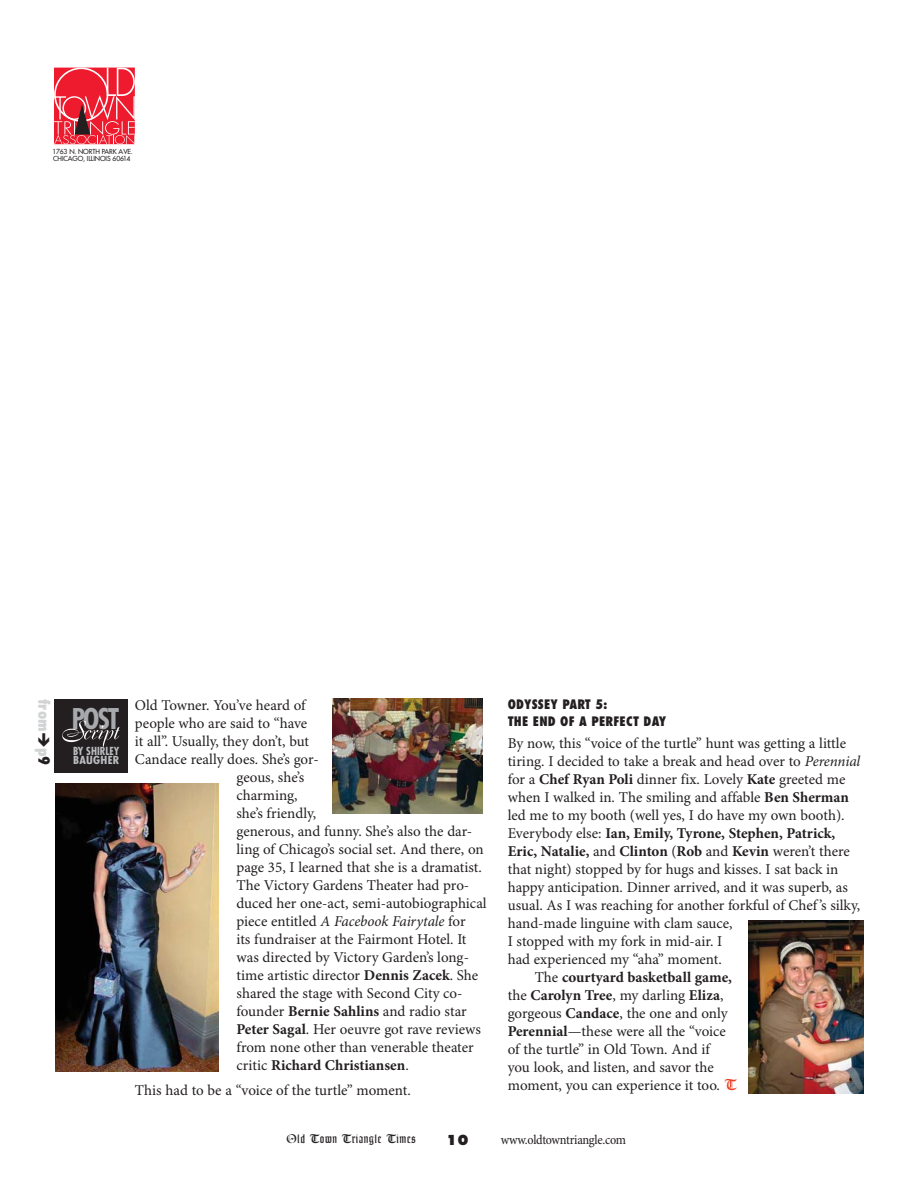
<style>
.page{position:relative;width:918px;height:1188px;background:#fff}
.page>*{position:absolute;margin:0;border:0;box-sizing:border-box;transform-origin:0 0}
.t1{font:700 condensed 27.75px "Futura Std";color:#a7a9ac}
.t2{font:15px "Minion Pro";color:#231f20}
.t3{font:700 15px "Minion Pro";color:#231f20}
.t4{font:italic 15px "Minion Pro";letter-spacing:-.01em;color:#231f20}
.t5{font:800 condensed 15px "Futura Std";color:#d1d3d4}
.t6{font:condensed 13.5px "Minion Pro";letter-spacing:-.02em;color:#231f20}
.t7{font:800 13.5px "Futura Std";color:#231f20}
.t8{font:800 condensed 12.75px/16.5px "Futura Std";letter-spacing:.01em;color:#231f20}
.t9{font:12px "Goudy Text MT Std";letter-spacing:.05em;color:#231f20}
.t10{font:700 condensed 10.8px/9.3px "Futura Std";color:#bbbdc0}
.t11{font:500 6.75px/7.5px "Futura Std";letter-spacing:-.015em;color:#231f20}
.s1{color:#231f20}
.s2{font-style:normal}
.s3{font-weight:700}
.s4{font-weight:400}
.s5{font-style:italic}
.s6{font-family:"Goudy Text MT Std";color:#ef4023}
</style>
<div class="page">
<svg style="left:54px;top:144px;width:81px;height:1px"></svg>
<svg style="left:54px;top:68px;width:81px;height:76px;background:#e84250"></svg>
<div style="left:54px;top:699px;width:73px;height:73px;background:#231f20"></div>
<svg style="left:62px;top:721px;width:58px;height:26px"></svg>
<img style="left:55px;top:783px;width:164px;height:288px">
<img style="left:332px;top:698px;width:150px;height:115px">
<img style="left:749px;top:921px;width:115px;height:173px">
<p class="t11" style="left:53px;top:148px;width:82px">1763 N. NORTH PARK AVE.<br>CHICAGO, ILLINOIS 60614</p>
<p class="t5" style="left:53px;top:699px;width:68px;rotate:90deg">from<span class="s1">➔</span>p<span class="s1">9</span></p>
<p class="t2" style="left:135px;top:699px;width:174px">Old Towner. You’ve heard of</p>
<h1 class="t1" style="left:72px;top:703px;width:49px">POST</h1>
<p class="t10" style="left:73px;top:746px;width:48px">BY SHIRLEY<br>BAUGHER</p>
<p class="t2" style="left:135px;top:717px;width:174px">people who are said to “have</p>
<p class="t2" style="left:135px;top:735px;width:176px">it all”. Usually, they don’t, but</p>
<p class="t2" style="left:135px;top:753px;width:185px">Candace really does. She’s gor-</p>
<p class="t2" style="left:237px;top:771px;width:69px">geous, she’s</p>
<p class="t2" style="left:237px;top:789px;width:63px">charming,</p>
<p class="t2" style="left:237px;top:807px;width:81px">she’s friendly,</p>
<p class="t2" style="left:237px;top:825px;width:237px">generous, and funny. She’s also the dar-</p>
<p class="t2" style="left:237px;top:843px;width:249px">ling of Chicago’s social set. And there, on</p>
<p class="t2" style="left:237px;top:861px;width:247px">page 35, I learned that she is a dramatist.</p>
<p class="t2" style="left:237px;top:879px;width:234px">The Victory Gardens Theater had pro-</p>
<p class="t2" style="left:237px;top:897px;width:252px">duced her one-act, semi-autobiographical</p>
<p class="t4" style="left:237px;top:915px;width:231px"><span class="s2">piece entitled</span> A Facebook Fairytale <span class="s2">for</span></p>
<p class="t2" style="left:237px;top:933px;width:231px">its fundraiser at the Fairmont Hotel. It</p>
<p class="t2" style="left:237px;top:951px;width:234px">was directed by Victory Garden’s long-</p>
<p class="t2" style="left:237px;top:969px;width:243px">time artistic director <span class="s3">Dennis Zacek</span>. She</p>
<p class="t2" style="left:237px;top:987px;width:228px">shared the stage with Second City co-</p>
<p class="t2" style="left:237px;top:1005px;width:232px">founder <span class="s3">Bernie Sahlins</span> and radio star</p>
<p class="t2" style="left:237px;top:1023px;width:246px"><span class="s3">Peter Sagal</span>. Her oeuvre got rave reviews</p>
<p class="t2" style="left:237px;top:1041px;width:239px">from none other than venerable theater</p>
<p class="t3" style="left:237px;top:1059px;width:174px"><span class="s4">critic</span> Richard Christiansen<span class="s4">.</span></p>
<p class="t2" style="left:135px;top:1085px;width:277px">This had to be a “voice of the turtle” moment.</p>
<p class="t8" style="left:508px;top:697px;width:160px">ODYSSEY PART 5:<br>THE END OF A PERFECT DAY</p>
<p class="t2" style="left:508px;top:738px;width:340px">By now, this “voice of the turtle” hunt was getting a little</p>
<p class="t2" style="left:508px;top:756px;width:354px">tiring. I decided to take a break and head over to <span class="s5">Perennial</span></p>
<p class="t2" style="left:508px;top:774px;width:339px">for a <span class="s3">Chef Ryan Poli</span> dinner fix. Lovely <span class="s3">Kate</span> greeted me</p>
<p class="t2" style="left:508px;top:792px;width:343px">when I walked in. The smiling and affable <span class="s3">Ben Sherman</span></p>
<p class="t2" style="left:508px;top:810px;width:338px">led me to my booth (well yes, I do have my own booth).</p>
<p class="t3" style="left:508px;top:828px;width:329px"><span class="s4">Everybody else:</span> Ian, Emily, Tyrone, Stephen, Patrick,</p>
<p class="t3" style="left:508px;top:846px;width:344px">Eric, Natalie, <span class="s4">and</span> Clinton <span class="s4">(</span>Rob <span class="s4">and</span> Kevin <span class="s4">weren’t there</span></p>
<p class="t2" style="left:508px;top:864px;width:332px">that night) stopped by for hugs and kisses. I sat back in</p>
<p class="t2" style="left:508px;top:882px;width:342px">happy anticipation. Dinner arrived, and it was superb, as</p>
<p class="t2" style="left:508px;top:900px;width:354px">usual. As I was reaching for another forkful of Chef’s silky,</p>
<p class="t2" style="left:508px;top:918px;width:226px">hand-made linguine with clam sauce,</p>
<p class="t2" style="left:508px;top:936px;width:216px">I stopped with my fork in mid-air. I</p>
<p class="t2" style="left:508px;top:954px;width:216px">had experienced my “aha” moment.</p>
<p class="t3" style="left:535px;top:972px;width:199px"><span class="s4">The</span> courtyard basketball game,</p>
<p class="t3" style="left:508px;top:990px;width:217px"><span class="s4">the</span> Carolyn Tree<span class="s4">, my darling</span> Eliza<span class="s4">,</span></p>
<p class="t2" style="left:508px;top:1008px;width:222px">gorgeous <span class="s3">Candace</span>, the one and only</p>
<p class="t2" style="left:508px;top:1026px;width:220px"><span class="s3">Perennial</span>—these were all the “voice</p>
<p class="t2" style="left:508px;top:1044px;width:205px">of the turtle” in Old Town. And if</p>
<p class="t2" style="left:508px;top:1062px;width:208px">you look, and listen, and savor the</p>
<p class="t2" style="left:508px;top:1080px;width:230px">moment, you can experience it too. <span class="s6">T</span></p>
<p class="t9" style="left:286px;top:1133px;width:131px">Old Town Triangle Times</p>
<p class="t6" style="left:501px;top:1134px;width:127px">www.oldtowntriangle.com</p>
<p class="t7" style="left:446px;top:1133px;width:24px">10</p>
</div>
